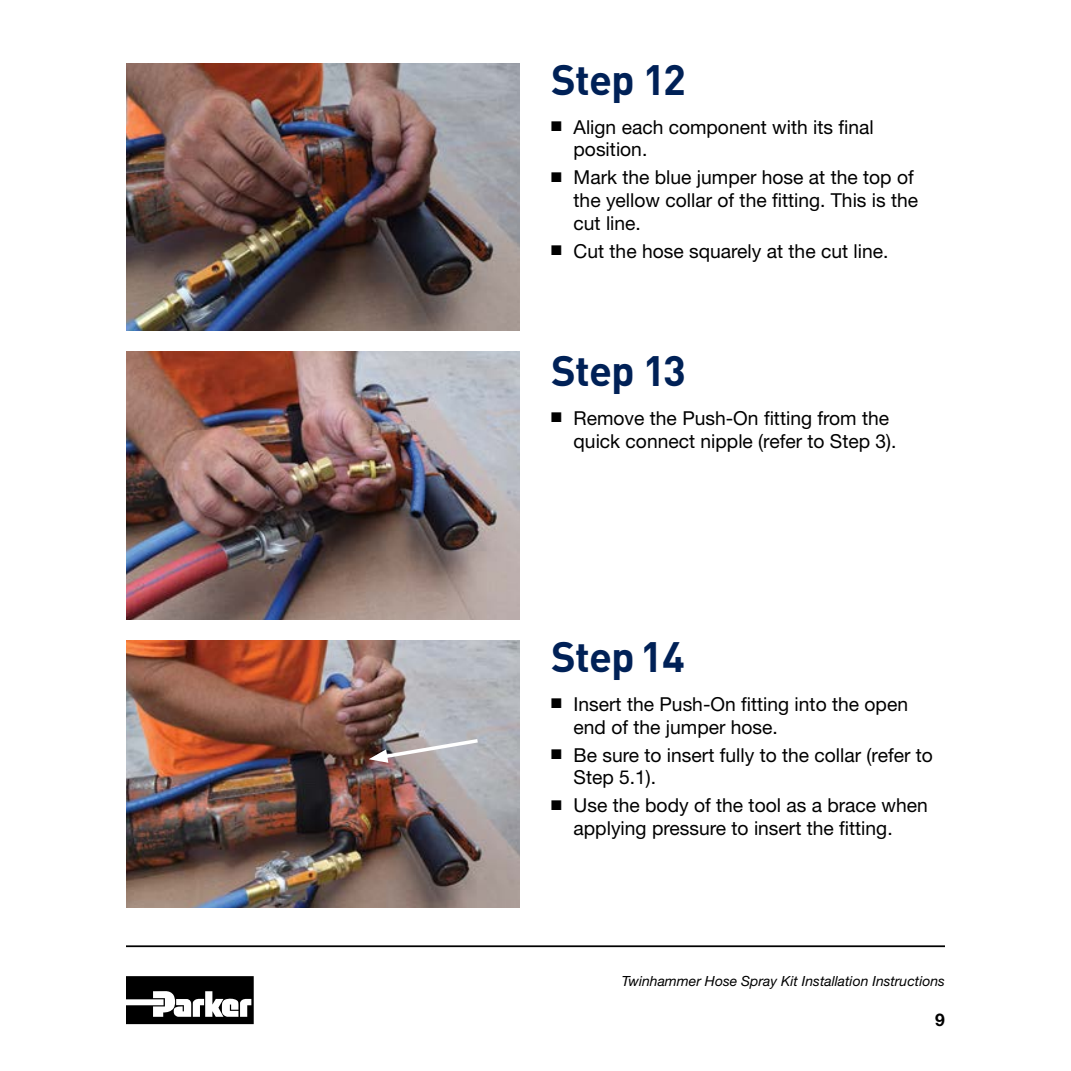
<style>
.page{position:relative;width:1071px;height:1071px;background:#fff}
.page>*{position:absolute;margin:0;border:0;box-sizing:border-box;transform-origin:0 0}
.t1{font:700 42px "DINOT";letter-spacing:-.02em;color:#002157}
.t2{font:19.25px/22.8px "Helvetica Neue LT Std";color:#000}
.t3{font:700 17.5px "Helvetica Neue LT Std";color:#000}
.t4{font:italic 14px "Helvetica Neue LT Std";color:#000}
</style>
<div class="page">
<svg style="left:126px;top:976px;width:128px;height:48px"></svg>
<hr style="left:126px;top:945px;width:819px;height:2px;background:#000">
<img style="left:126px;top:63px;width:394px;height:268px">
<img style="left:126px;top:352px;width:394px;height:267px">
<img style="left:126px;top:640px;width:394px;height:268px">
<svg style="left:369px;top:737px;width:113px;height:26px;background:#aea9ab"></svg>
<h1 class="t1" style="left:551px;top:51px;width:136px">Step 12</h1>
<p class="t2" style="left:574px;top:115px;width:302px;text-indent:-22px">■ Align each component with its final position.</p>
<p class="t2" style="left:574px;top:166px;width:346px;text-indent:-22px">■ Mark the blue jumper hose at the top of the yellow collar of the fitting. This is the cut line.</p>
<p class="t2" style="left:551px;top:239px;width:339px">■ Cut the hose squarely at the cut line.</p>
<h1 class="t1" style="left:551px;top:343px;width:136px">Step 13</h1>
<p class="t2" style="left:574px;top:406px;width:325px;text-indent:-22px">■ Remove the Push-On fitting from the quick connect nipple (refer to Step 3).</p>
<h1 class="t1" style="left:551px;top:629px;width:135px">Step 14</h1>
<p class="t2" style="left:574px;top:692px;width:336px;text-indent:-22px">■ Insert the Push-On fitting into the open end of the jumper hose.</p>
<p class="t2" style="left:574px;top:743px;width:361px;text-indent:-22px">■ Be sure to insert fully to the collar (refer to<br>Step 5.1).</p>
<p class="t2" style="left:574px;top:794px;width:356px;text-indent:-22px">■ Use the body of the tool as a brace when applying pressure to insert the fitting.</p>
<p class="t4" style="left:622px;top:972px;width:325px">Twinhammer Hose Spray Kit Installation Instructions</p>
<p class="t3" style="left:935px;top:1009px;width:11px">9</p>
</div>
